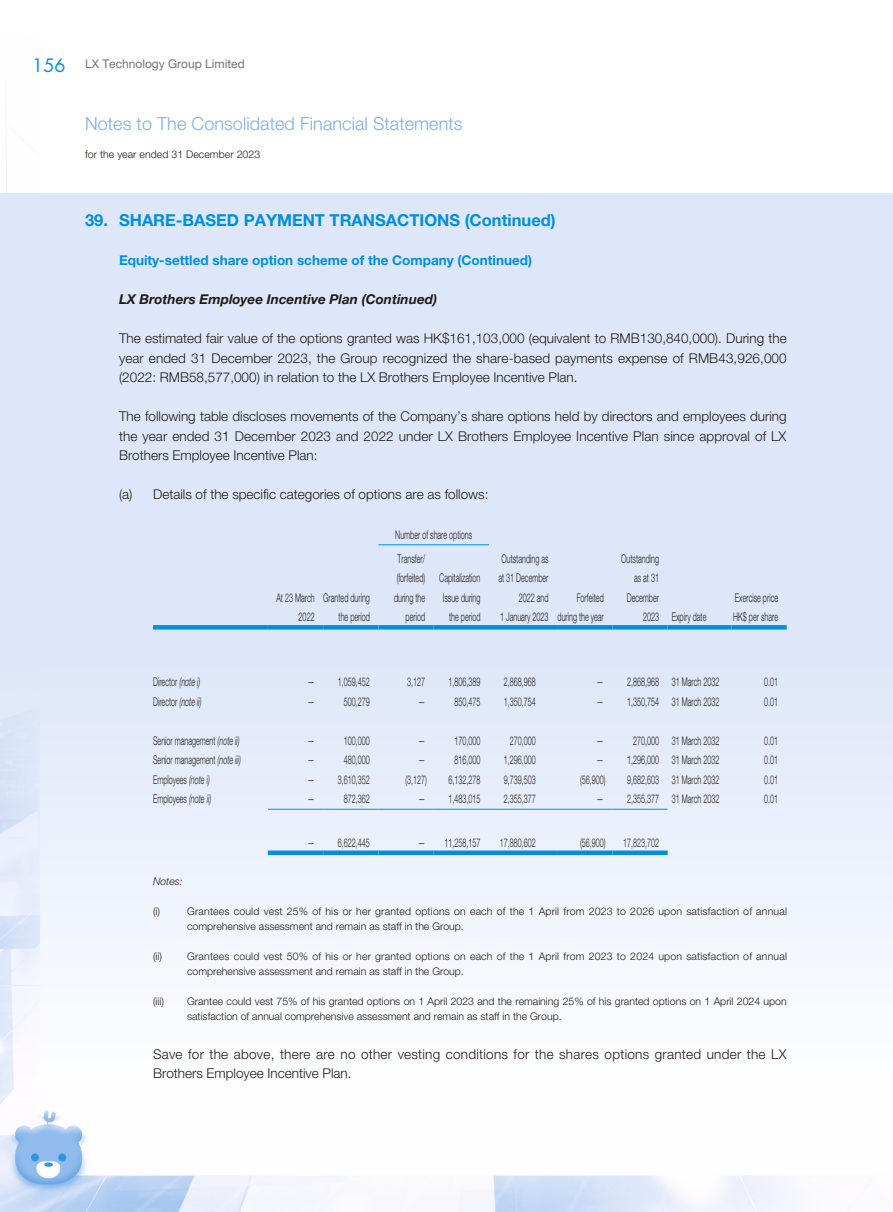
<style>
.page{position:relative;width:893px;height:1212px;background:#fff}
.page>*{position:absolute;margin:0;border:0;box-sizing:border-box;transform-origin:0 0}
.t1{font:300 18px "Helvetica Neue LT Std";letter-spacing:.005em;color:#78afe8}
.t2{font:700 16.5px "Helvetica Neue LT Std";color:#008fde}
.t3{font:300 13.5px/19.5px "Helvetica Neue LT Std";color:#231916;text-align:justify}
.t4{font:300 13.5px/19.5px "Helvetica Neue LT Std";letter-spacing:.02em;color:#231916}
.t5{font:700 13.5px "Helvetica Neue LT Std";color:#008fde}
.t6{font:italic 700 13.5px "Helvetica Neue LT Std";color:#231916}
.t7{font:300 12px/19.5px "Helvetica Neue LT Std";color:#231916;text-align:right;scale:.6 1}
.t8{font:12px "Helvetica Neue LT Std";color:#727272}
.t9{font:300 10.5px/15px "Helvetica Neue LT Std";color:#231916}
.t10{font:italic 300 10.5px "Helvetica Neue LT Std";color:#231916}
.s1{font-family:"Futura Std";font-size:18px;color:#008fde}
.s2{font-style:italic}
</style>
<div class="page">
<div style="left:0;top:193px;width:893px;height:1019px;background:linear-gradient(to bottom,#d6e2f8,#f7f9fd)"></div>
<hr style="left:378px;top:544px;width:111px;height:1px;background:#008fde">
<svg style="left:153px;top:625px;width:115px;height:4px"></svg>
<svg style="left:268px;top:625px;width:55px;height:4px"></svg>
<svg style="left:323px;top:625px;width:55px;height:4px"></svg>
<svg style="left:378px;top:625px;width:56px;height:4px"></svg>
<svg style="left:434px;top:625px;width:55px;height:4px"></svg>
<svg style="left:489px;top:625px;width:68px;height:4px"></svg>
<svg style="left:557px;top:625px;width:55px;height:4px"></svg>
<svg style="left:612px;top:625px;width:56px;height:4px"></svg>
<svg style="left:668px;top:625px;width:63px;height:4px"></svg>
<svg style="left:731px;top:625px;width:56px;height:4px"></svg>
<hr style="left:268px;top:809px;width:55px;height:1px;background:#008fde">
<hr style="left:323px;top:809px;width:55px;height:1px;background:#008fde">
<hr style="left:378px;top:809px;width:56px;height:1px;background:#008fde">
<hr style="left:434px;top:809px;width:55px;height:1px;background:#008fde">
<hr style="left:489px;top:809px;width:68px;height:1px;background:#008fde">
<hr style="left:557px;top:809px;width:55px;height:1px;background:#008fde">
<hr style="left:612px;top:809px;width:56px;height:1px;background:#008fde">
<div style="left:268px;top:850px;width:55px;height:5px;background:#008fde"></div>
<div style="left:323px;top:850px;width:55px;height:5px;background:#008fde"></div>
<div style="left:378px;top:850px;width:56px;height:5px;background:#008fde"></div>
<div style="left:434px;top:850px;width:55px;height:5px;background:#008fde"></div>
<div style="left:489px;top:850px;width:68px;height:5px;background:#008fde"></div>
<div style="left:557px;top:850px;width:55px;height:5px;background:#008fde"></div>
<div style="left:612px;top:850px;width:56px;height:5px;background:#008fde"></div>
<p class="t8" style="left:32px;top:57px;width:214px"><span class="s1">156</span> LX Technology Group Limited</p>
<h1 class="t1" style="left:85px;top:113px;width:379px">Notes to The Consolidated Financial Statements</h1>
<p class="t9" style="left:85px;top:146px;width:177px">for the year ended 31 December 2023</p>
<h2 class="t2" style="left:85px;top:210px;width:472px">39. SHARE-BASED PAYMENT TRANSACTIONS (Continued)</h2>
<p class="t5" style="left:119px;top:252px;width:414px">Equity-settled share option scheme of the Company (Continued)</p>
<p class="t6" style="left:119px;top:291px;width:320px">LX Brothers Employee Incentive Plan (Continued)</p>
<p class="t3" style="left:119px;top:328px;width:669px">The estimated fair value of the options granted was HK$161,103,000 (equivalent to RMB130,840,000). During the year ended 31 December 2023, the Group recognized the share-based payments expense of RMB43,926,000 (2022: RMB58,577,000) in relation to the LX Brothers Employee Incentive Plan.</p>
<p class="t3" style="left:119px;top:406px;width:669px">The following table discloses movements of the Company’s share options held by directors and employees during the year ended 31 December 2023 and 2022 under LX Brothers Employee Incentive Plan since approval of LX Brothers Employee Incentive Plan:</p>
<p class="t3" style="left:119px;top:484px;width:371px">(a) Details of the specific categories of options are as follows:</p>
<p class="t7" style="left:395px;top:524px;width:130px">Number of share options</p>
<p class="t7" style="left:276px;top:587px;width:65px">At 23 March<br>2022</p>
<p class="t7" style="left:323px;top:587px;width:79px">Granted during the period</p>
<p class="t7" style="left:394px;top:548px;width:54px">Transfer/ (forfeited) during the period</p>
<p class="t7" style="left:439px;top:568px;width:70px">Capitalization<br>Issue during the period</p>
<p class="t7" style="left:498px;top:548px;width:85px">Outstanding as at 31 December<br>2022 and<br>1 January 2023</p>
<p class="t7" style="left:557px;top:587px;width:79px">Forfeited during the year</p>
<p class="t7" style="left:621px;top:548px;width:65px">Outstanding</p>
<p class="t7" style="left:634px;top:568px;width:43px">as at 31</p>
<p class="t7" style="left:627px;top:587px;width:55px">December</p>
<p class="t7" style="left:643px;top:607px;width:107px">2023 Expiry date</p>
<p class="t7" style="left:733px;top:587px;width:76px;text-align:left">Exercise price<br>HK$ per share</p>
<p class="t7" style="left:153px;top:672px;width:80px">Director <span class="s2">(note i)</span></p>
<p class="t7" style="left:307px;top:672px;width:106px">— 1,059,452</p>
<p class="t7" style="left:407px;top:672px;width:32px">3,127</p>
<p class="t7" style="left:448px;top:672px;width:55px">1,806,389</p>
<p class="t7" style="left:504px;top:672px;width:55px">2,868,968</p>
<p class="t7" style="left:597px;top:672px;width:206px">— 2,868,968 31 March 2032</p>
<p class="t7" style="left:764px;top:672px;width:25px">0.01</p>
<p class="t7" style="left:153px;top:691px;width:82px">Director <span class="s2">(note ii)</span></p>
<p class="t7" style="left:307px;top:691px;width:14px">—</p>
<p class="t7" style="left:344px;top:691px;width:45px">500,279</p>
<p class="t7" style="left:418px;top:691px;width:13px">—</p>
<p class="t7" style="left:454px;top:691px;width:45px">850,475</p>
<p class="t7" style="left:504px;top:691px;width:55px">1,350,754</p>
<p class="t7" style="left:597px;top:691px;width:206px">— 1,350,754 31 March 2032</p>
<p class="t7" style="left:764px;top:691px;width:25px">0.01</p>
<p class="t7" style="left:153px;top:730px;width:146px">Senior management <span class="s2">(note ii)</span></p>
<p class="t7" style="left:307px;top:730px;width:14px">—</p>
<p class="t7" style="left:344px;top:730px;width:45px">100,000</p>
<p class="t7" style="left:418px;top:730px;width:13px">—</p>
<p class="t7" style="left:454px;top:730px;width:45px">170,000</p>
<p class="t7" style="left:510px;top:730px;width:45px">270,000</p>
<p class="t7" style="left:597px;top:730px;width:13px">—</p>
<p class="t7" style="left:633px;top:730px;width:146px">270,000 31 March 2032</p>
<p class="t7" style="left:764px;top:730px;width:25px">0.01</p>
<p class="t7" style="left:153px;top:750px;width:148px">Senior management <span class="s2">(note iii)</span></p>
<p class="t7" style="left:307px;top:750px;width:14px">—</p>
<p class="t7" style="left:344px;top:750px;width:45px">480,000</p>
<p class="t7" style="left:418px;top:750px;width:13px">—</p>
<p class="t7" style="left:454px;top:750px;width:45px">816,000</p>
<p class="t7" style="left:504px;top:750px;width:55px">1,296,000</p>
<p class="t7" style="left:597px;top:750px;width:206px">— 1,296,000 31 March 2032</p>
<p class="t7" style="left:764px;top:750px;width:25px">0.01</p>
<p class="t7" style="left:153px;top:769px;width:96px">Employees <span class="s2">(note i)</span></p>
<p class="t7" style="left:307px;top:769px;width:106px">— 3,610,352</p>
<p class="t7" style="left:405px;top:769px;width:37px">(3,127)</p>
<p class="t7" style="left:448px;top:769px;width:55px">6,132,278</p>
<p class="t7" style="left:504px;top:769px;width:55px">9,739,503</p>
<p class="t7" style="left:580px;top:769px;width:44px">(56,900)</p>
<p class="t7" style="left:627px;top:769px;width:156px">9,682,603 31 March 2032</p>
<p class="t7" style="left:764px;top:769px;width:25px">0.01</p>
<p class="t7" style="left:153px;top:789px;width:98px">Employees <span class="s2">(note ii)</span></p>
<p class="t7" style="left:307px;top:789px;width:14px">—</p>
<p class="t7" style="left:344px;top:789px;width:45px">872,362</p>
<p class="t7" style="left:418px;top:789px;width:106px">— 1,483,015</p>
<p class="t7" style="left:504px;top:789px;width:55px">2,355,377</p>
<p class="t7" style="left:597px;top:789px;width:206px">— 2,355,377 31 March 2032</p>
<p class="t7" style="left:764px;top:789px;width:25px">0.01</p>
<p class="t7" style="left:307px;top:832px;width:106px">— 6,622,445</p>
<p class="t7" style="left:418px;top:832px;width:106px">— 11,258,157</p>
<p class="t7" style="left:500px;top:832px;width:62px">17,880,602</p>
<p class="t7" style="left:580px;top:832px;width:44px">(56,900)</p>
<p class="t7" style="left:623px;top:832px;width:62px">17,823,702</p>
<p class="t10" style="left:153px;top:875px;width:31px">Notes:</p>
<p class="t9" style="left:153px;top:903px;width:9px">(i)</p>
<p class="t9" style="left:187px;top:903px;width:601px">Grantees could vest 25% of his or her granted options on each of the 1 April from 2023 to 2026 upon satisfaction of annual comprehensive assessment and remain as staff in the Group.</p>
<p class="t9" style="left:187px;top:948px;width:601px;text-indent:-34px">(ii) Grantees could vest 50% of his or her granted options on each of the 1 April from 2023 to 2024 upon satisfaction of annual comprehensive assessment and remain as staff in the Group.</p>
<p class="t9" style="left:153px;top:993px;width:12px">(iii)</p>
<p class="t9" style="left:187px;top:993px;width:601px">Grantee could vest 75% of his granted options on 1 April 2023 and the remaining 25% of his granted options on 1 April 2024 upon satisfaction of annual comprehensive assessment and remain as staff in the Group.</p>
<p class="t4" style="left:153px;top:1044px;width:635px">Save for the above, there are no other vesting conditions for the shares options granted under the LX<br>Brothers Employee Incentive Plan.</p>
</div>
